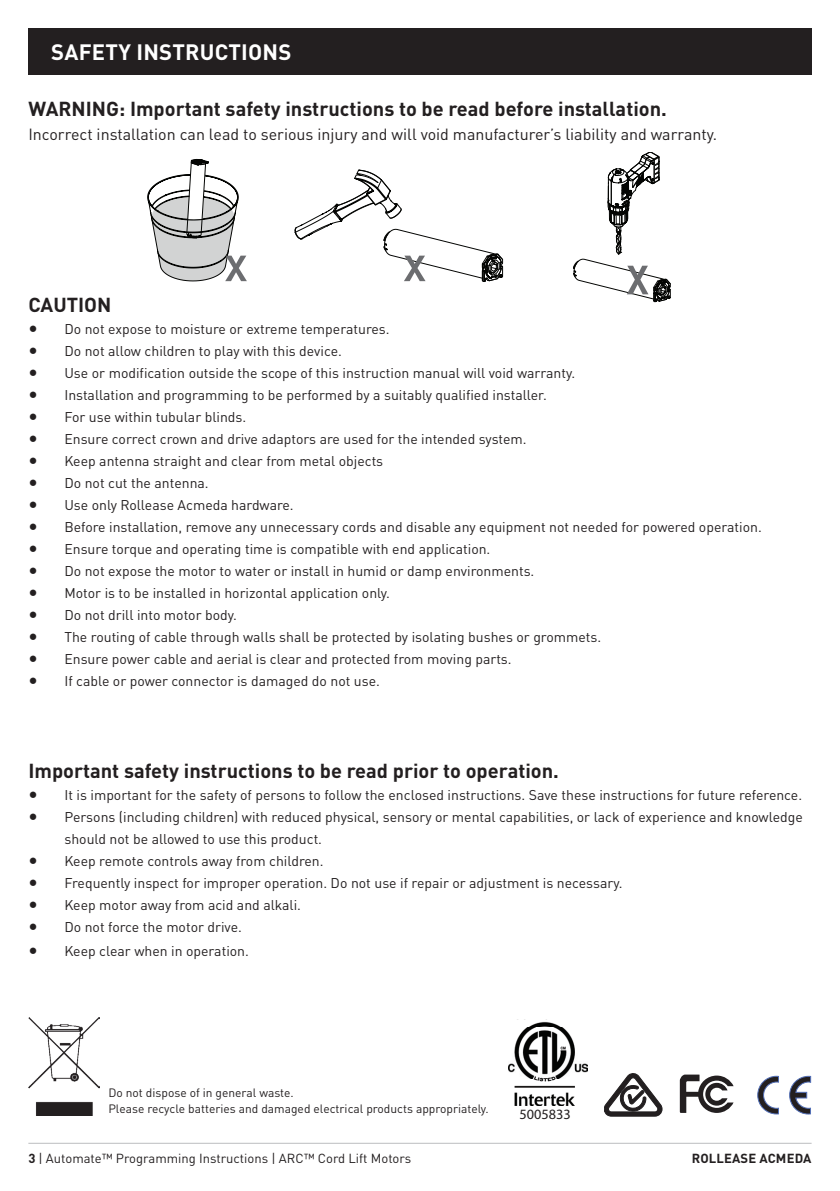
<style>
.page{position:relative;width:840px;height:1191px;background:#fff}
.page>*{position:absolute;margin:0;border:0;box-sizing:border-box;transform-origin:0 0}
.Heading_NoTOC{font:700 22px "DINOT";letter-spacing:.01em;color:#fff}
.t1{font:700 20px "DINOT";color:#231f20}
.t2{font:16px "DINOT";color:#231f20}
.t3{font:14.2px "Myriad Pro";color:#231f20}
.t4{font:14px/22px "DINOT";color:#231f20}
.t5{font:13px "DINOT";color:#231f20}
.t6{font:700 13px "DINOT";letter-spacing:.01em;color:#231f20}
.t7{font:12px "DINOT";color:#231f20}
.s1{font-family:"Minion Pro";font-size:24px}
.s2{font-weight:700}
</style>
<div class="page">
<hr style="left:28px;top:1142px;width:783px;height:1px;background:#bcbdc0">
<div style="left:28px;top:70px;width:13px;height:5px;background:#231f20"></div>
<div style="left:798px;top:70px;width:13px;height:5px;background:#231f20"></div>
<div style="left:28px;top:28px;width:783px;height:43px;background:#231f20"></div>
<div style="left:40px;top:30px;width:759px;height:45px;background:#231f20"></div>
<svg style="left:147px;top:158px;width:100px;height:123px"></svg>
<svg style="left:294px;top:169px;width:208px;height:113px"></svg>
<svg style="left:573px;top:152px;width:97px;height:150px"></svg>
<img style="left:28px;top:1017px;width:71px;height:98px">
<svg style="left:789px;top:1076px;width:21px;height:38px"></svg>
<svg style="left:757px;top:1076px;width:21px;height:38px"></svg>
<svg style="left:679px;top:1074px;width:54px;height:39px"></svg>
<svg style="left:604px;top:1073px;width:57px;height:43px"></svg>
<img style="left:508px;top:1019px;width:79px;height:86px">
<p class="Heading_NoTOC" style="left:51px;top:38px;width:242px">SAFETY INSTRUCTIONS</p>
<p class="t1" style="left:28px;top:95px;width:639px">WARNING: Important safety instructions to be read before installation.</p>
<p class="t2" style="left:28px;top:124px;width:690px">Incorrect installation can lead to serious injury and will void manufacturer’s liability and warranty.</p>
<p class="t1" style="left:28px;top:292px;width:84px">CAUTION</p>
<p class="t4" style="left:28px;top:318px;width:362px"><span class="s1">•</span> Do not expose to moisture or extreme temperatures.</p>
<p class="t4" style="left:28px;top:340px;width:315px"><span class="s1">•</span> Do not allow children to play with this device.</p>
<p class="t4" style="left:28px;top:362px;width:548px"><span class="s1">•</span> Use or modification outside the scope of this instruction manual will void warranty.</p>
<p class="t4" style="left:28px;top:384px;width:519px"><span class="s1">•</span> Installation and programming to be performed by a suitably qualified installer.</p>
<p class="t4" style="left:28px;top:406px;width:219px"><span class="s1">•</span> For use within tubular blinds.</p>
<p class="t4" style="left:28px;top:428px;width:499px"><span class="s1">•</span> Ensure correct crown and drive adaptors are used for the intended system.</p>
<p class="t4" style="left:28px;top:450px;width:356px"><span class="s1">•</span> Keep antenna straight and clear from metal objects</p>
<p class="t4" style="left:28px;top:472px;width:182px"><span class="s1">•</span> Do not cut the antenna.</p>
<p class="t4" style="left:28px;top:494px;width:267px"><span class="s1">•</span> Use only Rollease Acmeda hardware.</p>
<p class="t4" style="left:28px;top:516px;width:734px"><span class="s1">•</span> Before installation, remove any unnecessary cords and disable any equipment not needed for powered operation.</p>
<p class="t4" style="left:28px;top:538px;width:463px"><span class="s1">•</span> Ensure torque and operating time is compatible with end application.</p>
<p class="t4" style="left:28px;top:560px;width:507px"><span class="s1">•</span> Do not expose the motor to water or install in humid or damp environments.</p>
<p class="t4" style="left:28px;top:582px;width:363px"><span class="s1">•</span> Motor is to be installed in horizontal application only.</p>
<p class="t4" style="left:28px;top:604px;width:210px"><span class="s1">•</span> Do not drill into motor body.</p>
<p class="t4" style="left:28px;top:626px;width:574px"><span class="s1">•</span> The routing of cable through walls shall be protected by isolating bushes or grommets.</p>
<p class="t4" style="left:28px;top:648px;width:484px"><span class="s1">•</span> Ensure power cable and aerial is clear and protected from moving parts.</p>
<p class="t4" style="left:28px;top:670px;width:353px"><span class="s1">•</span> If cable or power connector is damaged do not use.</p>
<p class="t1" style="left:28px;top:758px;width:532px">Important safety instructions to be read prior to operation.</p>
<p class="t4" style="left:28px;top:784px;width:774px"><span class="s1">•</span> It is important for the safety of persons to follow the enclosed instructions. Save these instructions for future reference.</p>
<p class="t4" style="left:64px;top:806px;width:739px;text-indent:-36px"><span class="s1">•</span> Persons (including children) with reduced physical, sensory or mental capabilities, or lack of experience and knowledge should not be allowed to use this product.</p>
<p class="t4" style="left:28px;top:850px;width:296px"><span class="s1">•</span> Keep remote controls away from children.</p>
<p class="t4" style="left:28px;top:872px;width:595px"><span class="s1">•</span> Frequently inspect for improper operation. Do not use if repair or adjustment is necessary.</p>
<p class="t4" style="left:28px;top:894px;width:274px"><span class="s1">•</span> Keep motor away from acid and alkali.</p>
<p class="t4" style="left:28px;top:916px;width:215px"><span class="s1">•</span> Do not force the motor drive.</p>
<p class="t4" style="left:28px;top:940px;width:222px"><span class="s1">•</span> Keep clear when in operation.</p>
<p class="t7" style="left:108px;top:1084px;width:187px">Do not dispose of in general waste.</p>
<p class="t7" style="left:108px;top:1100px;width:381px">Please recycle batteries and damaged electrical products appropriately.</p>
<p class="t3" style="left:519px;top:1105px;width:53px">5005833</p>
<p class="t5" style="left:28px;top:1149px;width:384px"><span class="s2">3</span> | Automate™ Programming Instructions | ARC™ Cord Lift Motors</p>
<p class="t6" style="left:691px;top:1149px;width:121px">ROLLEASE ACMEDA</p>
</div>
